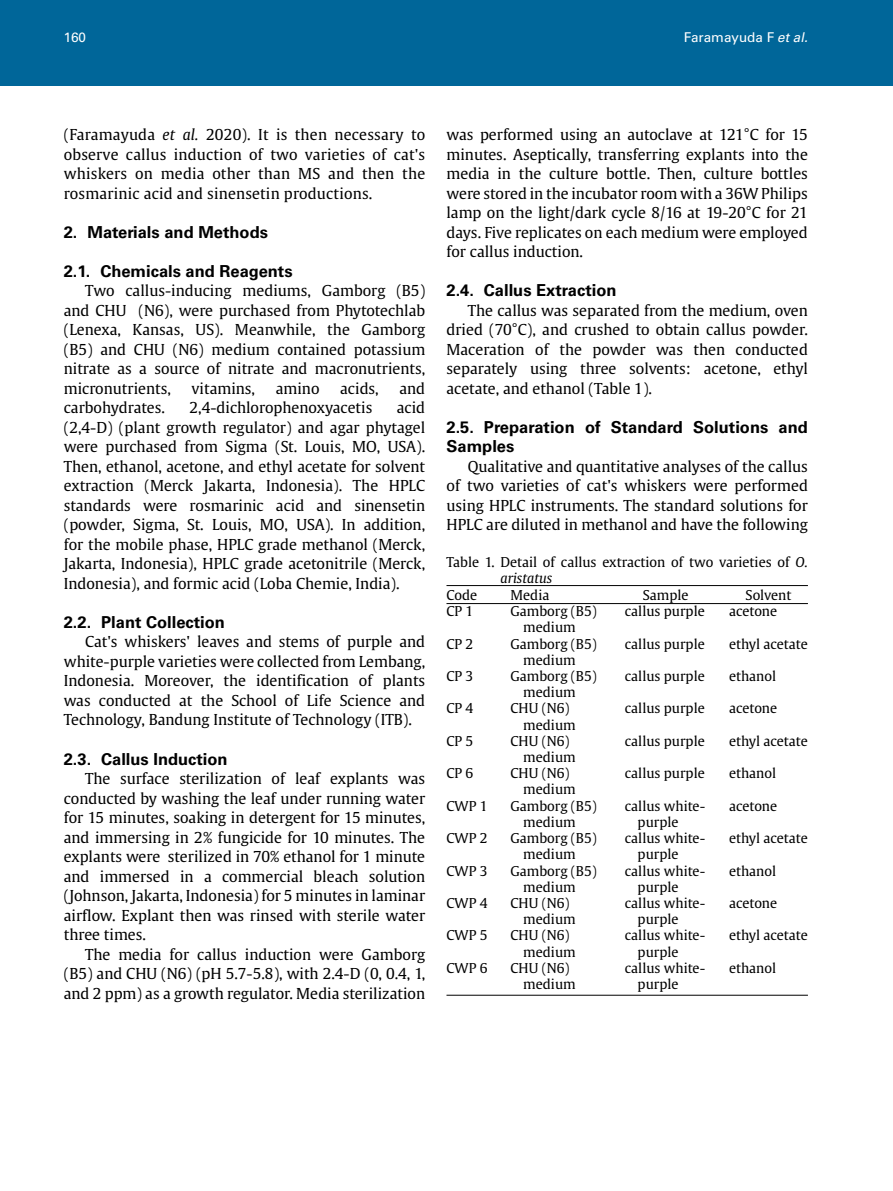
<style>
.page{position:relative;width:893px;height:1191px;background:#fff}
.page>*{position:absolute;margin:0;border:0;box-sizing:border-box;transform-origin:0 0}
.t1{font:700 16.5px/19.5px "Univers LT Std";color:#000}
.t2{font:15px/19.5px "Gulliver";color:#000;text-align:justify}
.t3{font:13.5px/16.2px "Gulliver";color:#000}
.t4{font:13.5px "Univers LT Std";color:#fff}
.s1{font-style:italic}
</style>
<div class="page">
<div style="left:0;top:0;width:893px;height:85px;background:#069"></div>
<hr style="left:446px;top:585px;width:362px;height:1px;background:#000">
<hr style="left:446px;top:603px;width:362px;height:1px;background:#000">
<hr style="left:446px;top:994px;width:362px;height:1px;background:#000">
<p class="t4" style="left:64px;top:30px;width:24px">160</p>
<p class="t4" style="left:684px;top:30px;width:129px">Faramayuda F <span class="s1">etal.</span></p>
<p class="t2" style="left:64px;top:125px;width:363px">(Faramayuda <span class="s1">et al.</span> 2020). It is then necessary to observe callus induction of two varieties of cat's whiskers on media other than MS and then the rosmarinic acid and sinensetin productions.</p>
<p class="t1" style="left:64px;top:222px;width:206px">2. Materials and Methods</p>
<p class="t1" style="left:64px;top:261px;width:230px">2.1. Chemicals and Reagents</p>
<p class="t2" style="left:64px;top:281px;width:363px;text-indent:21px">Two callus-inducing mediums, Gamborg (B5) and CHU (N6), were purchased from Phytotechlab (Lenexa, Kansas, US). Meanwhile, the Gamborg (B5) and CHU (N6) medium contained potassium nitrate as a source of nitrate and macronutrients, micronutrients,</p>
<p class="t2" style="left:192px;top:378px;width:65px">vitamins,</p>
<p class="t2" style="left:276px;top:378px;width:45px">amino</p>
<p class="t2" style="left:340px;top:378px;width:40px">acids,</p>
<p class="t2" style="left:399px;top:378px;width:27px">and</p>
<p class="t2" style="left:64px;top:398px;width:363px;text-indent:333px">acid (2,4-D) (plant growth regulator) and agar phytagel were purchased from Sigma (St. Louis, MO, USA).<br>Then, ethanol, acetone, and ethyl acetate for solvent extraction (Merck Jakarta, Indonesia). The HPLC standards were rosmarinic acid and sinensetin (powder, Sigma, St. Louis, MO, USA). In addition, for the mobile phase, HPLC grade methanol (Merck, Jakarta, Indonesia), HPLC grade acetonitrile (Merck, Indonesia), and formic acid (Loba Chemie, India).</p>
<p class="t1" style="left:64px;top:612px;width:163px">2.2. Plant Collection</p>
<p class="t2" style="left:64px;top:632px;width:363px;text-indent:21px">Cat's whiskers' leaves and stems of purple and white-purple varieties were collected from Lembang, Indonesia. Moreover, the identification of plants was conducted at the School of Life Science and Technology, Bandung Institute of Technology (ITB).</p>
<p class="t1" style="left:64px;top:749px;width:165px">2.3. Callus Induction</p>
<p class="t2" style="left:64px;top:768px;width:363px;text-indent:21px">The surface sterilization of leaf explants was conducted by washing the leaf under running water for 15 minutes, soaking in detergent for 15 minutes, and immersing in 2% fungicide for 10 minutes. The explants were sterilized in 70% ethanol for 1 minute and immersed in a commercial bleach solution (Johnson, Jakarta, Indonesia) for 5 minutes in laminar airflow. Explant then was rinsed with sterile water three times.</p>
<p class="t2" style="left:64px;top:944px;width:363px;text-indent:21px">The media for callus induction were Gamborg (B5) and CHU (N6) (pH 5.7-5.8), with 2.4-D (0, 0.4, 1, and 2 ppm) as a growth regulator. Media sterilization</p>
<p class="t2" style="left:64px;top:398px;width:103px">carbohydrates.</p>
<p class="t2" style="left:190px;top:398px;width:184px">2,4-dichlorophenoxyacetis</p>
<p class="t2" style="left:446px;top:125px;width:363px">was performed using an autoclave at 121°C for 15 minutes. Aseptically, transferring explants into the media in the culture bottle. Then, culture bottles were stored in the incubator room with a 36W Philips lamp on the light/dark cycle 8/16 at 19-20°C for 21 days. Five replicates on each medium were employed for callus induction.</p>
<p class="t1" style="left:446px;top:281px;width:172px">2.4. Callus Extraction</p>
<p class="t2" style="left:446px;top:300px;width:363px;text-indent:21px">The callus was separated from the medium, oven dried (70°C), and crushed to obtain callus powder.<br>Maceration of the powder was then conducted separately using three solvents: acetone, ethyl acetate, and ethanol (Table 1).</p>
<p class="t1" style="left:446px;top:417px;width:363px">2.5. Preparation of Standard Solutions and<br>Samples</p>
<p class="t2" style="left:446px;top:456px;width:363px;text-indent:21px">Qualitative and quantitative analyses of the callus of two varieties of cat's whiskers were performed using HPLC instruments. The standard solutions for HPLC are diluted in methanol and have the following</p>
<p class="t3" style="left:500px;top:554px;width:309px;text-indent:-54px">Table 1. Detail of callus extraction of two varieties of <span class="s1">O. aristatus</span></p>
<p class="t3" style="left:446px;top:586px;width:32px">Code</p>
<p class="t3" style="left:510px;top:586px;width:40px">Media</p>
<p class="t3" style="left:643px;top:586px;width:47px">Sample</p>
<p class="t3" style="left:746px;top:586px;width:47px">Solvent</p>
<p class="t3" style="left:446px;top:603px;width:28px">CP 1</p>
<p class="t3" style="left:446px;top:635px;width:28px">CP 2</p>
<p class="t3" style="left:446px;top:668px;width:28px">CP 3</p>
<p class="t3" style="left:446px;top:700px;width:28px">CP 4</p>
<p class="t3" style="left:446px;top:733px;width:28px">CP 5</p>
<p class="t3" style="left:446px;top:765px;width:28px">CP 6</p>
<p class="t3" style="left:446px;top:797px;width:42px">CWP 1</p>
<p class="t3" style="left:446px;top:830px;width:42px">CWP 2</p>
<p class="t3" style="left:446px;top:862px;width:42px">CWP 3</p>
<p class="t3" style="left:446px;top:895px;width:42px">CWP 4</p>
<p class="t3" style="left:446px;top:927px;width:42px">CWP 5</p>
<p class="t3" style="left:446px;top:959px;width:42px">CWP 6</p>
<p class="t3" style="left:510px;top:603px;width:88px">Gamborg (B5)</p>
<p class="t3" style="left:523px;top:619px;width:54px">medium</p>
<p class="t3" style="left:510px;top:635px;width:88px">Gamborg (B5)</p>
<p class="t3" style="left:523px;top:652px;width:54px">medium</p>
<p class="t3" style="left:510px;top:668px;width:88px">Gamborg (B5)</p>
<p class="t3" style="left:523px;top:684px;width:54px">medium</p>
<p class="t3" style="left:510px;top:700px;width:61px">CHU (N6)</p>
<p class="t3" style="left:523px;top:716px;width:54px">medium</p>
<p class="t3" style="left:510px;top:733px;width:61px">CHU (N6)</p>
<p class="t3" style="left:523px;top:749px;width:54px">medium</p>
<p class="t3" style="left:510px;top:765px;width:61px">CHU (N6)</p>
<p class="t3" style="left:523px;top:781px;width:54px">medium</p>
<p class="t3" style="left:510px;top:797px;width:88px">Gamborg (B5)</p>
<p class="t3" style="left:523px;top:814px;width:54px">medium</p>
<p class="t3" style="left:510px;top:830px;width:88px">Gamborg (B5)</p>
<p class="t3" style="left:523px;top:846px;width:54px">medium</p>
<p class="t3" style="left:510px;top:862px;width:88px">Gamborg (B5)</p>
<p class="t3" style="left:523px;top:878px;width:54px">medium</p>
<p class="t3" style="left:510px;top:895px;width:61px">CHU (N6)</p>
<p class="t3" style="left:523px;top:911px;width:54px">medium</p>
<p class="t3" style="left:510px;top:927px;width:61px">CHU (N6)</p>
<p class="t3" style="left:523px;top:943px;width:54px">medium</p>
<p class="t3" style="left:510px;top:959px;width:61px">CHU (N6)</p>
<p class="t3" style="left:523px;top:976px;width:54px">medium</p>
<p class="t3" style="left:625px;top:603px;width:81px">callus purple</p>
<p class="t3" style="left:625px;top:635px;width:81px">callus purple</p>
<p class="t3" style="left:625px;top:668px;width:81px">callus purple</p>
<p class="t3" style="left:625px;top:700px;width:81px">callus purple</p>
<p class="t3" style="left:625px;top:733px;width:81px">callus purple</p>
<p class="t3" style="left:625px;top:765px;width:81px">callus purple</p>
<p class="t3" style="left:625px;top:797px;width:82px">callus white-</p>
<p class="t3" style="left:638px;top:814px;width:42px">purple</p>
<p class="t3" style="left:625px;top:830px;width:82px">callus white-</p>
<p class="t3" style="left:638px;top:846px;width:42px">purple</p>
<p class="t3" style="left:625px;top:862px;width:82px">callus white-</p>
<p class="t3" style="left:638px;top:878px;width:42px">purple</p>
<p class="t3" style="left:625px;top:895px;width:82px">callus white-</p>
<p class="t3" style="left:638px;top:911px;width:42px">purple</p>
<p class="t3" style="left:625px;top:927px;width:82px">callus white-</p>
<p class="t3" style="left:638px;top:943px;width:42px">purple</p>
<p class="t3" style="left:625px;top:959px;width:82px">callus white-</p>
<p class="t3" style="left:638px;top:976px;width:42px">purple</p>
<p class="t3" style="left:729px;top:603px;width:50px">acetone</p>
<p class="t3" style="left:729px;top:635px;width:80px">ethyl acetate</p>
<p class="t3" style="left:729px;top:668px;width:49px">ethanol</p>
<p class="t3" style="left:729px;top:700px;width:50px">acetone</p>
<p class="t3" style="left:729px;top:733px;width:80px">ethyl acetate</p>
<p class="t3" style="left:729px;top:765px;width:49px">ethanol</p>
<p class="t3" style="left:729px;top:797px;width:50px">acetone</p>
<p class="t3" style="left:729px;top:830px;width:80px">ethyl acetate</p>
<p class="t3" style="left:729px;top:862px;width:49px">ethanol</p>
<p class="t3" style="left:729px;top:895px;width:50px">acetone</p>
<p class="t3" style="left:729px;top:927px;width:80px">ethyl acetate</p>
<p class="t3" style="left:729px;top:959px;width:49px">ethanol</p>
</div>
